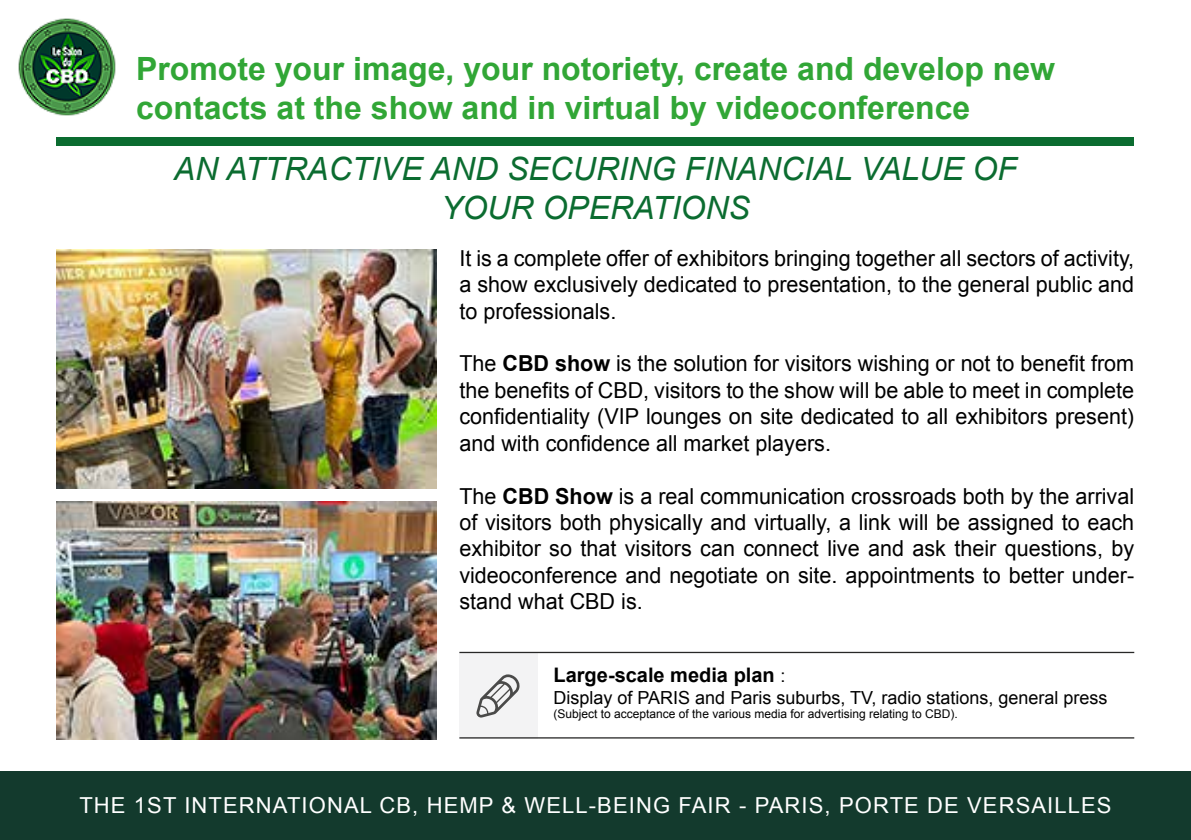
<style>
.page{position:relative;width:1191px;height:840px;background:#fff}
.page>*{position:absolute;margin:0;border:0;box-sizing:border-box;transform-origin:0 0}
.t1{font:700 32px/38.4px "Arial";color:#31a636}
.t2{font:italic 32px/38.4px "Arial";color:#0b6c30;text-align:center}
.t3{font:22px/26.4px "Arial";color:#000;text-align:justify}
.t4{font:22px "Arial";letter-spacing:.05em;color:#fff}
.t5{font:700 20px "Arial";color:#000}
.t6{font:18px "Arial";color:#000}
.t7{font:12px "Arial";color:#000}
.s1{font-weight:700}
.s2{font-weight:400;font-size:18px}
</style>
<div class="page">
<div style="left:0;top:771px;width:1191px;height:68px;background:#133a2d"></div>
<div style="left:459px;top:651px;width:78px;height:87px;background:#f3f3f4"></div>
<svg style="left:476px;top:674px;width:44px;height:43px"></svg>
<hr style="left:459px;top:651px;width:675px;height:1px;background:#282827">
<hr style="left:459px;top:736px;width:675px;height:2px;background:#282827">
<div style="left:57px;top:137px;width:1077px;height:8px;background:#0b6c30"></div>
<img style="left:18px;top:18px;width:98px;height:98px">
<img style="left:57px;top:249px;width:380px;height:239px">
<img style="left:57px;top:501px;width:380px;height:238px">
<h1 class="t1" style="left:136px;top:51px;width:920px">Promote your image, your notoriety, create and develop new contacts at the show and in virtual by videoconference</h1>
<h1 class="t2" style="left:174px;top:150px;width:844px">AN ATTRACTIVE AND SECURING FINANCIAL VALUE OF<br>YOUR OPERATIONS</h1>
<p class="t3" style="left:459px;top:245px;width:676px">It is a complete offer of exhibitors bringing together all sectors of activity, a show exclusively dedicated to presentation, to the general public and to professionals.</p>
<p class="t3" style="left:459px;top:350px;width:676px">The <span class="s1">CBD show</span> is the solution for visitors wishing or not to benefit from the benefits of CBD, visitors to the show will be able to meet in complete confidentiality (VIP lounges on site dedicated to all exhibitors present) and with confidence all market players.</p>
<p class="t3" style="left:459px;top:482px;width:676px">The <span class="s1">CBD Show</span> is a real communication crossroads both by the arrival of visitors both physically and virtually, a link will be assigned to each exhibitor so that visitors can connect live and ask their questions, by videoconference and negotiate on site. appointments to better under&shy;stand what CBD is.</p>
<p class="t5" style="left:553px;top:661px;width:233px">Large-scale media plan <span class="s2">:</span></p>
<p class="t6" style="left:553px;top:685px;width:555px">Display of PARIS and Paris suburbs, TV, radio stations, general press</p>
<p class="t7" style="left:553px;top:705px;width:406px">(Subject to acceptance of the various media for advertising relating to CBD).</p>
<p class="t4" style="left:79px;top:790px;width:1033px">THE 1ST INTERNATIONAL CB, HEMP &amp; WELL-BEING FAIR - PARIS, PORTE DE VERSAILLES</p>
</div>
